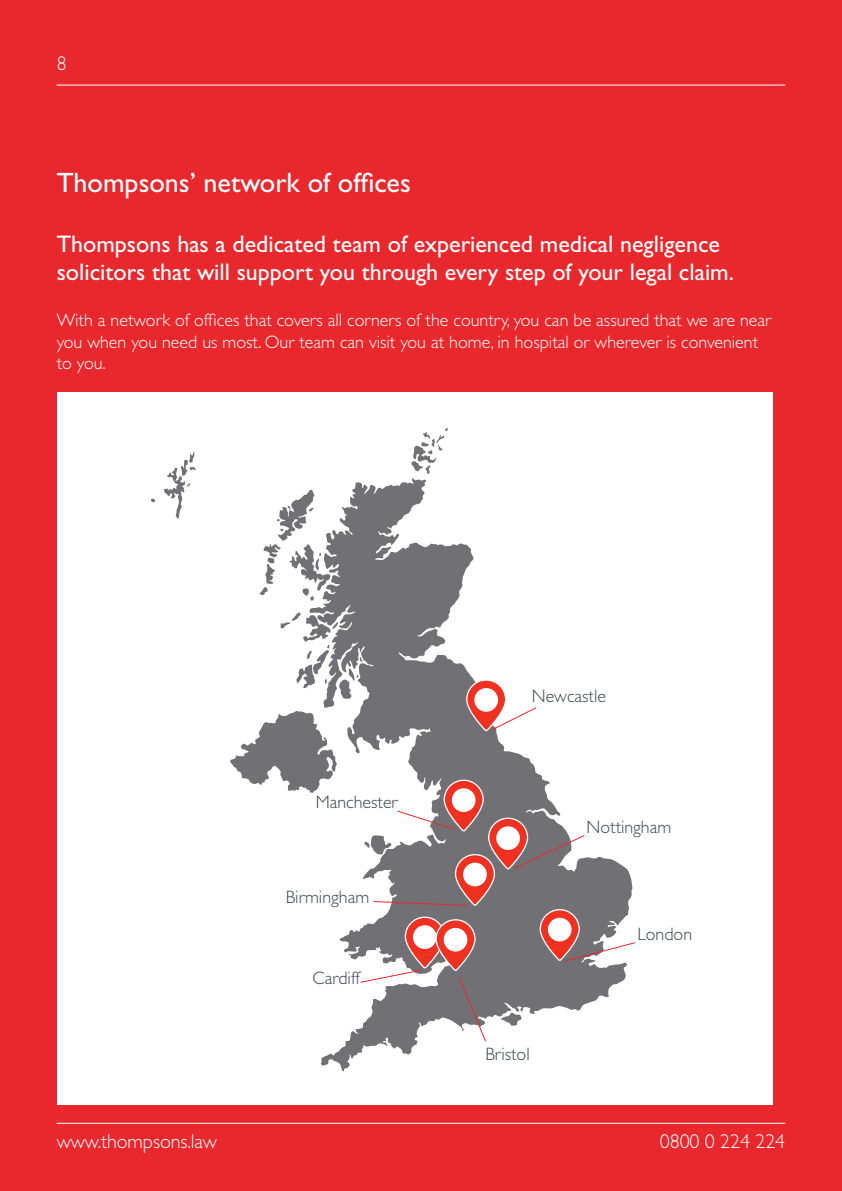
<style>
.page{position:relative;width:842px;height:1191px;background:#e9282d}
.page>*{position:absolute;margin:0;border:0;box-sizing:border-box;transform-origin:0 0}
.t1{font:28px "Gill Sans Std";color:#fff}
.t2{font:24px/28.8px "Gill Sans Std";color:#fff}
.t3{font:300 20px "Gill Sans Std";letter-spacing:-.005em;color:#fff}
.t4{font:300 18px/21.6px "Gill Sans Std";color:#fff}
.t5{font:300 18px "Gill Sans";color:#3e444f}
</style>
<div class="page">
<hr style="left:57px;top:85px;width:728px;height:1px;background:#fff">
<hr style="left:57px;top:1123px;width:728px;height:1px;background:#fff">
<div style="left:57px;top:392px;width:715px;height:712px;background:#fff"></div>
<svg style="left:151px;top:428px;width:391px;height:643px"></svg>
<svg style="left:465px;top:678px;width:72px;height:54px"></svg>
<svg style="left:360px;top:779px;width:276px;height:263px"></svg>
<p class="t3" style="left:57px;top:56px;width:11px">8</p>
<h1 class="t1" style="left:57px;top:172px;width:356px">Thompsons’ network of offices</h1>
<h2 class="t2" style="left:57px;top:231px;width:679px">Thompsons has a dedicated team of experienced medical negligence solicitors that will support you through every step of your legal claim.</h2>
<p class="t4" style="left:57px;top:311px;width:716px">With a network of offices that covers all corners of the country, you can be assured that we are near you when you need us most. Our team can visit you at home, in hospital or wherever is convenient to you.</p>
<p class="t5" style="left:316px;top:790px;width:83px">Manchester</p>
<p class="t5" style="left:286px;top:886px;width:85px">Birmingham</p>
<p class="t5" style="left:313px;top:967px;width:49px">Cardiff</p>
<p class="t5" style="left:532px;top:685px;width:76px">Newcastle</p>
<p class="t5" style="left:587px;top:816px;width:86px">Nottingham</p>
<p class="t5" style="left:485px;top:1043px;width:46px">Bristol</p>
<p class="t5" style="left:637px;top:923px;width:56px">London</p>
<p class="t3" style="left:57px;top:1133px;width:162px">www.thompsons.law</p>
<p class="t3" style="left:660px;top:1133px;width:127px">0800 0 224 224</p>
</div>
